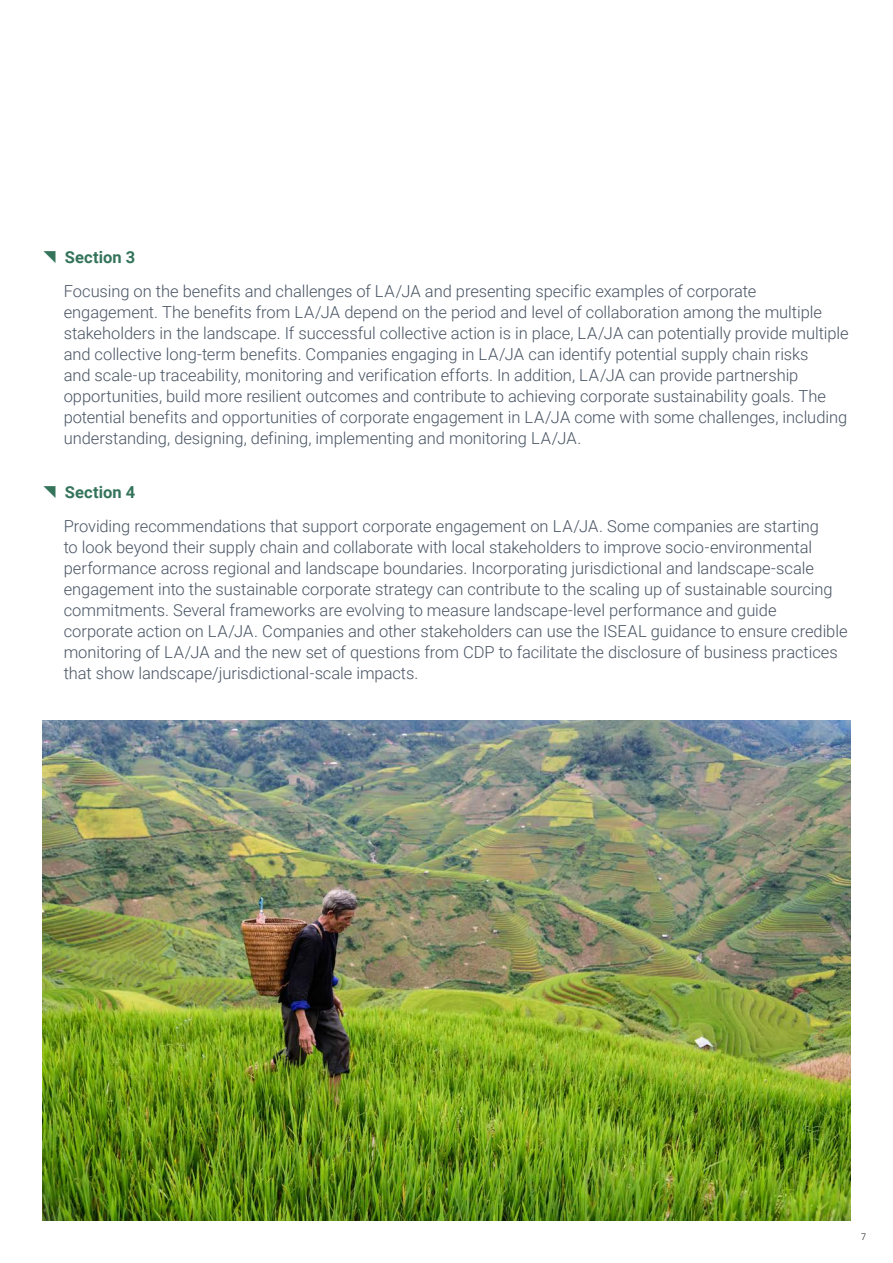
<style>
.page{position:relative;width:893px;height:1263px;background:#fff}
.page>*{position:absolute;margin:0;border:0;box-sizing:border-box;transform-origin:0 0}
.t1{font:300 16.5px/21px "Roboto";letter-spacing:-.005em;color:#485463}
.t2{font:700 16.5px "Roboto";letter-spacing:.005em;color:#34745b}
.t3{font:300 9px "Roboto";color:#000}
</style>
<div class="page">
<img style="left:43px;top:720px;width:807px;height:501px">
<p class="t2" style="left:65px;top:245px;width:72px">Section 3</p>
<p class="t1" style="left:64px;top:279px;width:786px">Focusing on the benefits and challenges of LA/JA and presenting specific examples of corporate engagement. The benefits from LA/JA depend on the period and level of collaboration among the multiple stakeholders in the landscape. If successful collective action is in place, LA/JA can potentially provide multiple and collective long-term benefits. Companies engaging in LA/JA can identify potential supply chain risks<br>and scale-up traceability, monitoring and verification efforts. In addition, LA/JA can provide partnership opportunities, build more resilient outcomes and contribute to achieving corporate sustainability goals. The potential benefits and opportunities of corporate engagement in LA/JA come with some challenges, including understanding, designing, defining, implementing and monitoring LA/JA.</p>
<p class="t2" style="left:65px;top:481px;width:72px">Section 4</p>
<p class="t1" style="left:64px;top:515px;width:785px">Providing recommendations that support corporate engagement on LA/JA. Some companies are starting<br>to look beyond their supply chain and collaborate with local stakeholders to improve socio-environmental performance across regional and landscape boundaries. Incorporating jurisdictional and landscape-scale engagement into the sustainable corporate strategy can contribute to the scaling up of sustainable sourcing commitments. Several frameworks are evolving to measure landscape-level performance and guide corporate action on LA/JA. Companies and other stakeholders can use the ISEAL guidance to ensure credible monitoring of LA/JA and the new set of questions from CDP to facilitate the disclosure of business practices that show landscape/jurisdictional-scale impacts.</p>
<p class="t3" style="left:861px;top:1230px;width:6px">7</p>
</div>
